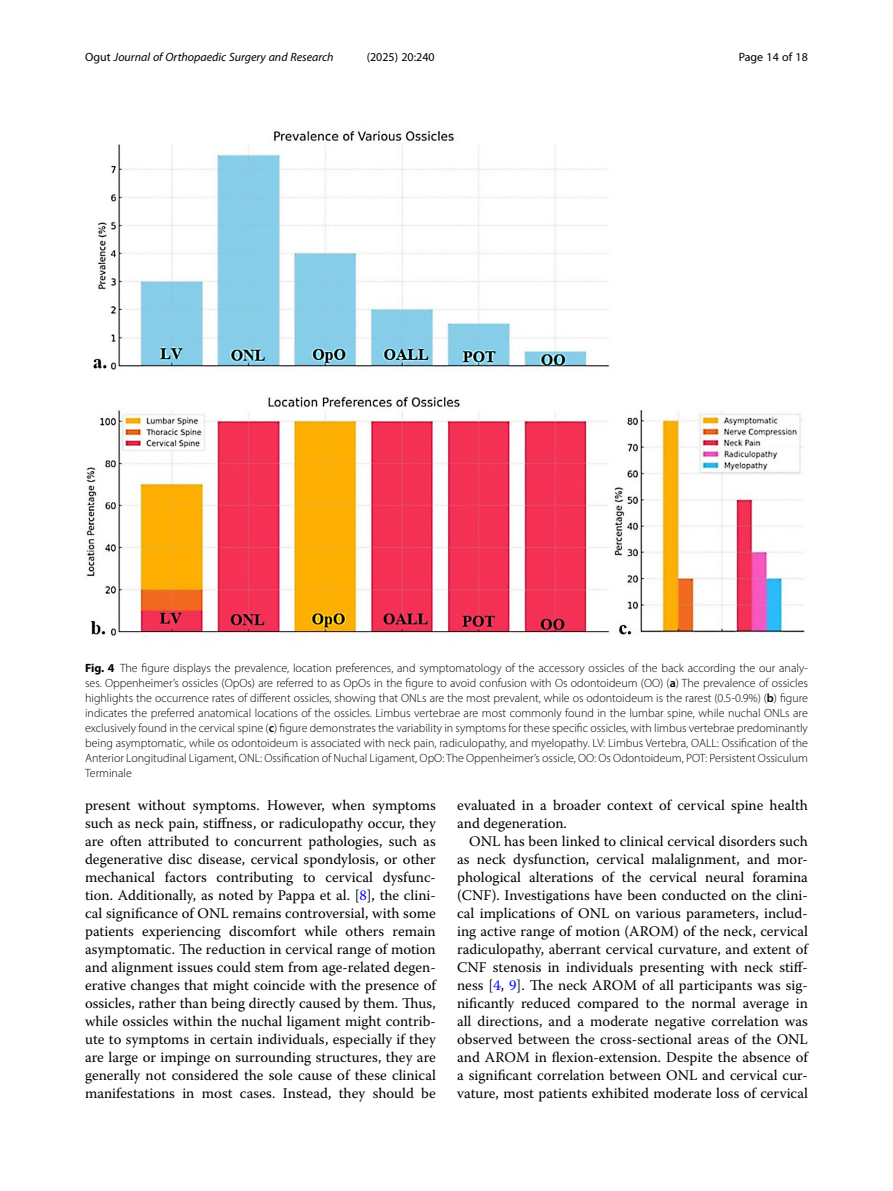
<style>
.page{position:relative;width:893px;height:1191px;background:#fff}
.page>*{position:absolute;margin:0;border:0;box-sizing:border-box;transform-origin:0 0}
.Body_Text_Indent{font:14.7px/18px "Warnock Pro";color:#000;text-align:justify}
.Figure_Caption{font:300 12px/15px "Myriad Pro";color:#000;text-align:justify}
.t1{font:italic 12px "Myriad Pro";color:#000}
.t2{font:12px "Myriad Pro";color:#000}
.s1{font-style:normal}
.s2{font-weight:700}
.s3{font-weight:600}
.s4{color:#00f}
</style>
<div class="page">
<img style="left:86px;top:130px;width:719px;height:507px">
<p class="t1" style="left:85px;top:50px;width:250px"><span class="s1">Ogut</span> Journal of Orthopaedic Surgery and Research</p>
<p class="t2" style="left:367px;top:50px;width:70px">(2025) 20:240</p>
<p class="t2" style="left:739px;top:50px;width:71px">Page 14 of 18</p>
<p class="Figure_Caption" style="left:85px;top:660px;width:724px"><span class="s2">Fig. 4</span> The figure displays the prevalence, location preferences, and symptomatology of the accessory ossicles of the back according the our analy&shy;ses. Oppenheimer’s ossicles (OpOs) are referred to as OpOs in the figure to avoid confusion with Os odontoideum (OO) (<span class="s3">a</span>) The prevalence of ossicles highlights the occurrence rates of different ossicles, showing that ONLs are the most prevalent, while os odontoideum is the rarest (0.5-0.9%) (<span class="s3">b</span>) figure indicates the preferred anatomical locations of the ossicles. Limbus vertebrae are most commonly found in the lumbar spine, while nuchal ONLs are exclusively found in the cervical spine (<span class="s3">c</span>) figure demonstrates the variability in symptoms for these specific ossicles, with limbus vertebrae predominantly being asymptomatic, while os odontoideum is associated with neck pain, radiculopathy, and myelopathy. LV: Limbus Vertebra, OALL: Ossification of the Anterior Longitudinal Ligament, ONL: Ossification of Nuchal Ligament, OpO: The Oppenheimer’s ossicle, OO: Os Odontoideum, POT: Persistent Ossiculum Terminale</p>
<p class="Body_Text_Indent" style="left:85px;top:796px;width:352px">present without symptoms. However, when symptoms such as neck pain, stiffness, or radiculopathy occur, they are often attributed to concurrent pathologies, such as degenerative disc disease, cervical spondylosis, or other mechanical factors contributing to cervical dysfunc&shy;tion. Additionally, as noted by Pappa et al. [<span class="s4">8</span>], the clini&shy;cal significance of ONL remains controversial, with some patients experiencing discomfort while others remain asymptomatic. The reduction in cervical range of motion and alignment issues could stem from age-related degen&shy;erative changes that might coincide with the presence of ossicles, rather than being directly caused by them. Thus, while ossicles within the nuchal ligament might contrib&shy;ute to symptoms in certain individuals, especially if they are large or impinge on surrounding structures, they are generally not considered the sole cause of these clinical manifestations in most cases. Instead, they should be</p>
<p class="Body_Text_Indent" style="left:457px;top:796px;width:352px">evaluated in a broader context of cervical spine health and degeneration.</p>
<p class="Body_Text_Indent" style="left:457px;top:832px;width:352px;text-indent:12px">ONL has been linked to clinical cervical disorders such as neck dysfunction, cervical malalignment, and mor&shy;phological alterations of the cervical neural foramina (CNF). Investigations have been conducted on the clini&shy;cal implications of ONL on various parameters, includ&shy;ing active range of motion (AROM) of the neck, cervical radiculopathy, aberrant cervical curvature, and extent of CNF stenosis in individuals presenting with neck stiff&shy;ness [<span class="s4">4</span>, <span class="s4">9</span>]. The neck AROM of all participants was sig&shy;nificantly reduced compared to the normal average in all directions, and a moderate negative correlation was observed between the cross-sectional areas of the ONL and AROM in flexion-extension. Despite the absence of a significant correlation between ONL and cervical cur&shy;vature, most patients exhibited moderate loss of cervical</p>
</div>
